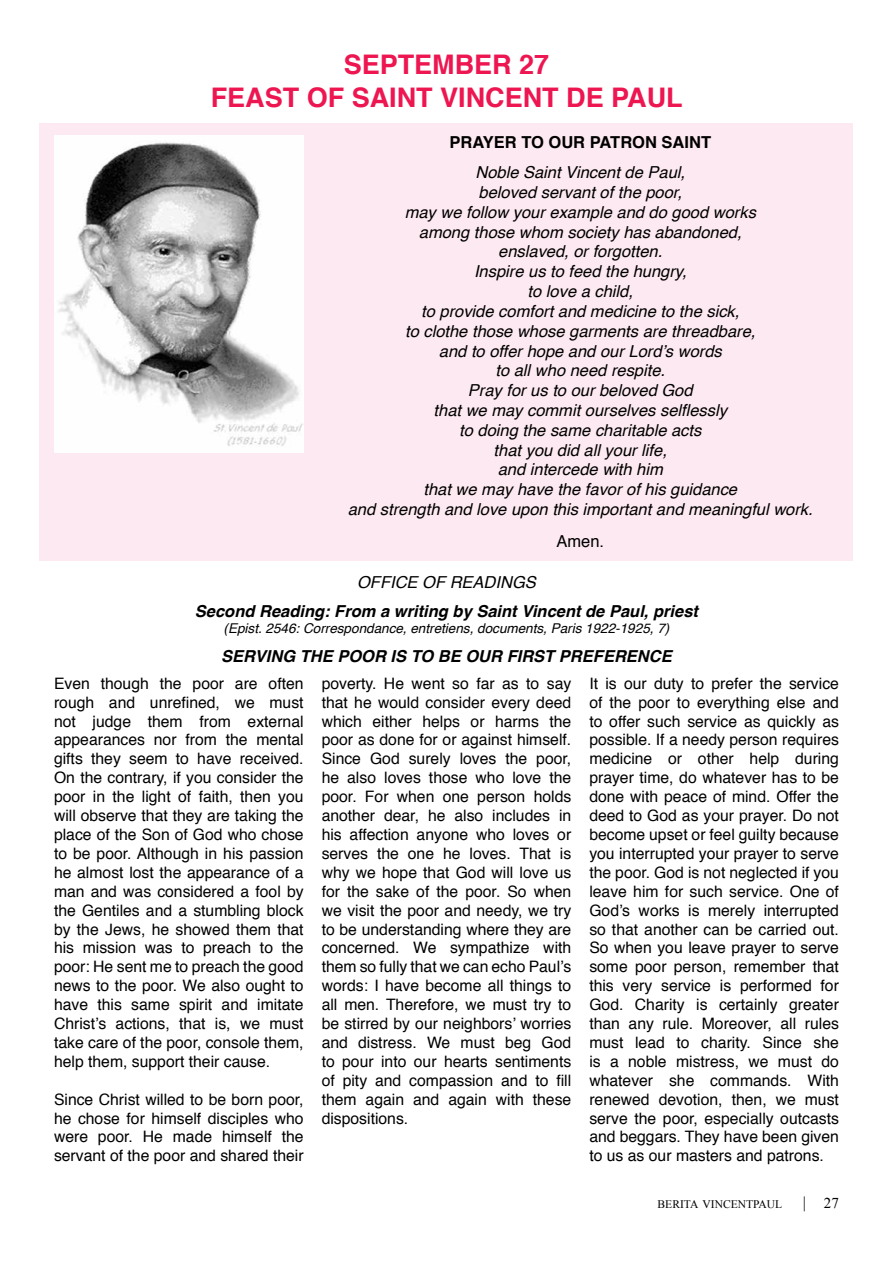
<style>
.page{position:relative;width:893px;height:1263px;background:#fff}
.page>*{position:absolute;margin:0;border:0;box-sizing:border-box;transform-origin:0 0}
.t1{font:700 27px/32.4px "Helvetica";color:#ed1651;text-align:center}
.t2{font:italic 16.5px/19.8px "Helvetica";color:#000;text-align:center}
.t3{font:italic 700 16.5px "Helvetica";color:#000}
.t4{font:700 16.5px "Helvetica";color:#000}
.t5{font:16.5px "Helvetica";color:#000}
.t6{font:15.75px/18.9px "Helvetica";color:#000;text-align:justify}
.t7{font:15px "Times New Roman";color:#000}
.t8{font:italic 13.5px "Helvetica";color:#000}
.t9{font:11.55px "Times New Roman";color:#000}
.s1{font-size:16.5px}
</style>
<div class="page">
<div style="left:40px;top:123px;width:813px;height:438px;background:#fde9f1"></div>
<img style="left:54px;top:136px;width:250px;height:316px">
<h1 class="t1" style="left:211px;top:49px;width:474px">SEPTEMBER 27<br>FEAST OF SAINT VINCENT DE PAUL</h1>
<p class="t4" style="left:449px;top:129px;width:263px">PRAYER TO OUR PATRON SAINT</p>
<p class="t2" style="left:348px;top:163px;width:466px">Noble Saint Vincent de Paul,<br>beloved servant of the poor,<br>may we follow your example and do good works<br>among those whom society has abandoned,<br>enslaved, or forgotten.<br>Inspire us to feed the hungry,<br>to love a child,<br>to provide comfort and medicine to the sick,<br>to clothe those whose garments are threadbare,<br>and to offer hope and our Lord’s words<br>to all who need respite.<br>Pray for us to our beloved God<br>that we may commit ourselves selflessly<br>to doing the same charitable acts<br>that you did all your life,<br>and intercede with him<br>that we may have the favor of his guidance<br>and strength and love upon this important and meaningful work.</p>
<p class="t5" style="left:556px;top:528px;width:49px">Amen.</p>
<p class="t2" style="left:357px;top:573px;width:180px">OFFICE OF READINGS</p>
<p class="t3" style="left:195px;top:598px;width:505px">Second Reading: From a writing by Saint Vincent de Paul, priest</p>
<p class="t8" style="left:224px;top:618px;width:447px">(Epist. 2546: Correspondance, entretiens, documents, Paris 1922-1925, 7)</p>
<p class="t3" style="left:221px;top:643px;width:452px">SERVING THE POOR IS TO BE OUR FIRST PREFERENCE</p>
<p class="t6" style="left:54px;top:674px;width:251px">Even though the poor are often rough and unrefined, we must not judge them from external appearances nor from the mental gifts they seem to have received.<br>On the contrary, if you consider the poor in the light of faith, then you will observe that they are taking the place of the Son of God who chose to be poor. Although in his passion he almost lost the appearance of a man and was considered a fool by the Gentiles and a stumbling block by the Jews, he showed them that his mission was to preach to the poor: He sent me to preach the good news to the poor. We also ought to have this same spirit and imitate Christ’s actions, that is, we must take care of the poor, console them, help them, support their cause.</p>
<p class="t6" style="left:54px;top:1090px;width:251px">Since Christ willed to be born poor, he chose for himself disciples who were poor. He made himself the servant of the poor and shared their</p>
<p class="t6" style="left:322px;top:674px;width:251px">poverty. He went so far as to say that he would consider every deed which either helps or harms the poor as done for or against himself.<br>Since God surely loves the poor, he also loves those who love the poor. For when one person holds another dear, he also includes in his affection anyone who loves or serves the one he loves. That is why we hope that God will love us for the sake of the poor. So when we visit the poor and needy, we try to be understanding where they are concerned. We sympathize with them so fully that we can echo Paul’s words: I have become all things to all men. Therefore, we must try to be stirred by our neighbors’ worries and distress. We must beg God to pour into our hearts sentiments of pity and compassion and to fill them again and again with these dispositions.</p>
<p class="t6" style="left:589px;top:674px;width:251px">It is our duty to prefer the service of the poor to everything else and to offer such service as quickly as possible. If a needy person requires medicine or other help during prayer time, do whatever has to be done with peace of mind. Offer the deed to God as your prayer. Do not become upset or feel guilty because you interrupted your prayer to serve the poor. God is not neglected if you leave him for such service. One of God’s works is merely interrupted so that another can be carried out.<br>So when you leave prayer to serve some poor person, remember that this very service is performed for God. Charity is certainly greater than any rule. Moreover, all rules must lead to charity. Since she is a noble mistress, we must do whatever she commands. With renewed devotion, then, we must serve the poor, especially outcasts and beggars. They have been given to us as our masters and patrons.</p>
<p class="t9" style="left:658px;top:1196px;width:126px">BERITA VINCENTPAUL</p>
<p class="t7" style="left:803px;top:1192px;width:38px"><span class="s1">|</span> 27</p>
</div>
